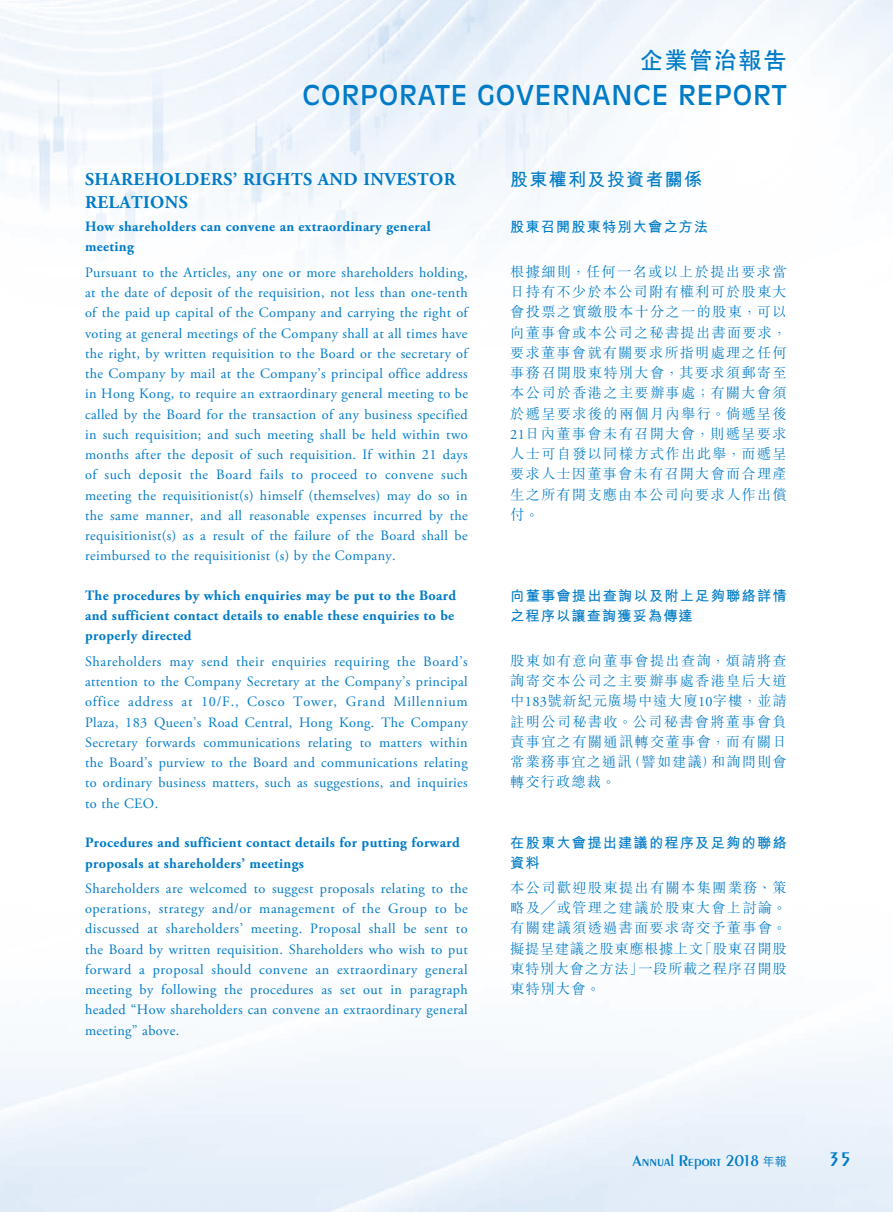
<style>
.page{position:relative;width:893px;height:1212px;background:#fff}
.page>*{position:absolute;margin:0;border:0;box-sizing:border-box;transform-origin:0 0}
.t1{font:27px "Antique Olive Std";letter-spacing:.03em;color:#007bc7}
.t2{font:700 24px "C Hei 2 HK";letter-spacing:.03em;color:#007bc7}
.t3{font:600 21px "Peignot LT Std";color:#007bc7}
.t4{font:700 18px/22.5px "Adobe Garamond Pro";letter-spacing:.025em;color:#007bc7}
.t5{font:700 18px "M Hei HK";letter-spacing:.075em;color:#007bc7}
.t6{font:600 16.5px "Peignot LT Std";color:#007bc7}
.t7{font:14.25px/20.2px "Adobe Garamond Pro";letter-spacing:.025em;color:#007bc7;text-align:justify}
.t8{font:300 14.25px/20.2px "M Sung HK";letter-spacing:.08em;color:#007bc7;text-align:justify}
.t9{font:700 14.25px/20.2px "Adobe Garamond Pro";letter-spacing:.025em;color:#007bc7}
.t10{font:700 14.25px/20.2px "M Hei HK";letter-spacing:.08em;color:#007bc7}
.s1{font-family:"Adobe Garamond Pro";font-weight:400}
.s2{font-family:"M Hei HK";font-weight:500;font-size:12px}
</style>
<div class="page">
<h2 class="t2" style="left:639px;top:43px;width:149px">企業管治報告</h2>
<h1 class="t1" style="left:302px;top:79px;width:486px">CORPORATE GOVERNANCE REPORT</h1>
<p class="t4" style="left:85px;top:168px;width:372px">SHAREHOLDERS’ RIGHTS AND INVESTOR<br>RELATIONS</p>
<p class="t9" style="left:85px;top:217px;width:347px">How shareholders can convene an extraordinary general meeting</p>
<p class="t7" style="left:85px;top:263px;width:384px">Pursuant to the Articles, any one or more shareholders holding, at the date of deposit of the requisition, not less than one-tenth of the paid up capital of the Company and carrying the right of voting at general meetings of the Company shall at all times have the right, by written requisition to the Board or the secretary of the Company by mail at the Company’s principal office address in Hong Kong, to require an extraordinary general meeting to be called by the Board for the transaction of any business specified in such requisition; and such meeting shall be held within two months after the deposit of such requisition. If within 21 days of such deposit the Board fails to proceed to convene such meeting the requisitionist(s) himself (themselves) may do so in the same manner, and all reasonable expenses incurred by the requisitionist(s) as a result of the failure of the Board shall be reimbursed to the requisitionist (s) by the Company.</p>
<p class="t9" style="left:85px;top:586px;width:373px">The procedures by which enquiries may be put to the Board and sufficient contact details to enable these enquiries to be properly directed</p>
<p class="t7" style="left:85px;top:652px;width:384px">Shareholders may send their enquiries requiring the Board’s attention to the Company Secretary at the Company’s principal office address at 10/F., Cosco Tower, Grand Millennium Plaza, 183 Queen’s Road Central, Hong Kong. The Company Secretary forwards communications relating to matters within the Board’s purview to the Board and communications relating to ordinary business matters, such as suggestions, and inquiries to the CEO.</p>
<p class="t9" style="left:85px;top:833px;width:376px">Procedures and sufficient contact details for putting forward proposals at shareholders’ meetings</p>
<p class="t7" style="left:85px;top:879px;width:384px">Shareholders are welcomed to suggest proposals relating to the operations, strategy and/or management of the Group to be discussed at shareholders’ meeting. Proposal shall be sent to the Board by written requisition. Shareholders who wish to put forward a proposal should convene an extraordinary general meeting by following the procedures as set out in paragraph headed “How shareholders can convene an extraordinary general meeting” above.</p>
<p class="t5" style="left:510px;top:166px;width:193px">股東權利及投資者關係</p>
<p class="t10" style="left:510px;top:216px;width:199px">股東召開股東特別大會之方法</p>
<p class="t8" style="left:510px;top:261px;width:278px">根據細則，任何一名或以上於提出要求當日持有不少於本公司附有權利可於股東大會投票之實繳股本十分之一的股東，可以向董事會或本公司之秘書提出書面要求，要求董事會就有關要求所指明處理之任何事務召開股東特別大會，其要求須郵寄至本公司於香港之主要辦事處；有關大會須於遞呈要求後的兩個月內舉行。倘遞呈後<span class="s1">21</span>日內董事會未有召開大會，則遞呈要求人士可自發以同樣方式作出此舉，而遞呈要求人士因董事會未有召開大會而合理產生之所有開支應由本公司向要求人作出償付。</p>
<p class="t10" style="left:510px;top:584px;width:278px">向董事會提出查詢以及附上足夠聯絡詳情之程序以讓查詢獲妥為傳達</p>
<p class="t8" style="left:510px;top:650px;width:278px">股東如有意向董事會提出查詢，煩請將查詢寄交本公司之主要辦事處香港皇后大道中<span class="s1">183</span>號新紀元廣場中遠大廈<span class="s1">10</span>字樓，並請註明公司秘書收。公司秘書會將董事會負責事宜之有關通訊轉交董事會，而有關日常業務事宜之通訊（譬如建議）和詢問則會轉交行政總裁。</p>
<p class="t10" style="left:510px;top:832px;width:278px">在股東大會提出建議的程序及足夠的聯絡資料</p>
<p class="t8" style="left:510px;top:877px;width:278px">本公司歡迎股東提出有關本集團業務、策略及╱或管理之建議於股東大會上討論。有關建議須透過書面要求寄交予董事會。擬提呈建議之股東應根據上文「股東召開股東特別大會之方法」一段所載之程序召開股東特別大會。</p>
<p class="t6" style="left:633px;top:1151px;width:156px">Annual Report 2018 <span class="s2">年報</span></p>
<h3 class="t3" style="left:828px;top:1147px;width:25px">35</h3>
</div>
